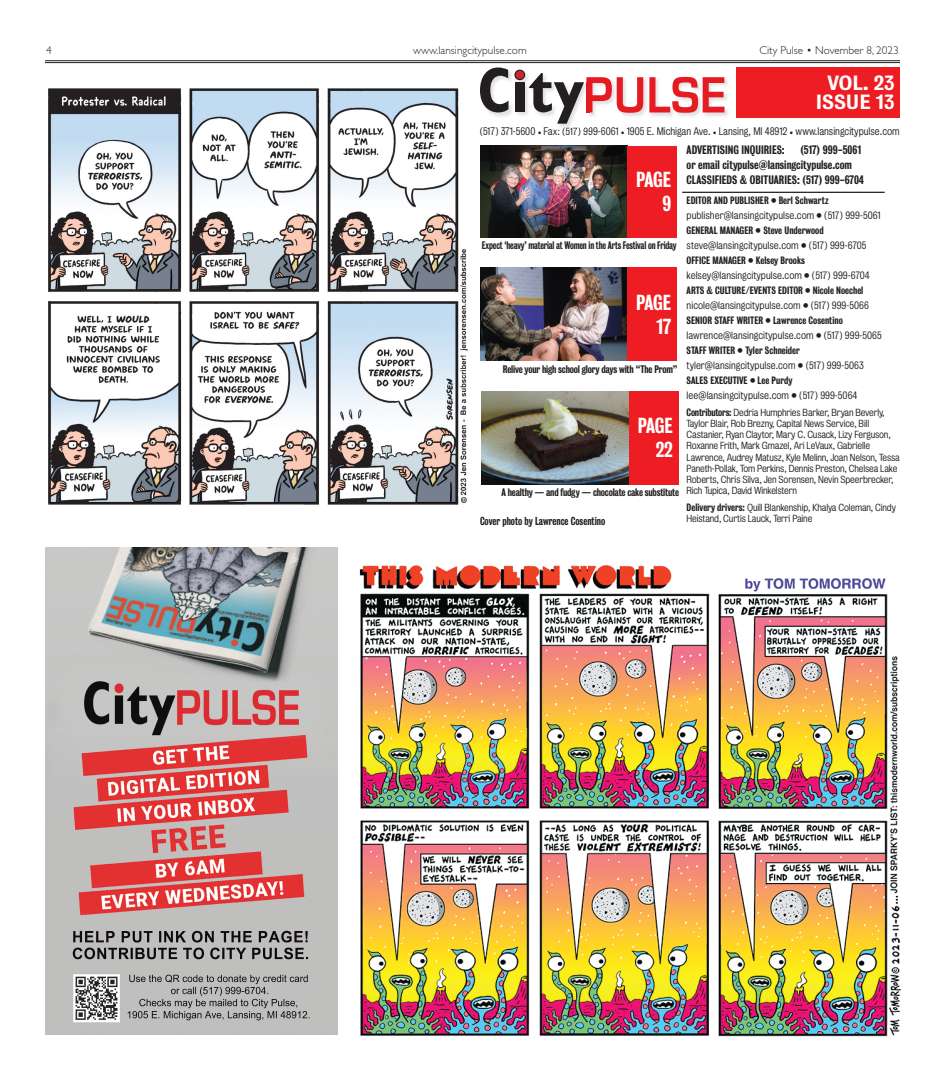
<style>
.page{position:relative;width:945px;height:1080px;background:#fff}
.page>*{position:absolute;margin:0;border:0;box-sizing:border-box;transform-origin:0 0}
.t1{font:19.88px/23.8px "Bureau Grotesque Three Five";letter-spacing:-.02em;color:#fff;text-align:right}
.t2{font:18.75px/18.9px "Bureau Grotesque Five Five";color:#fff;text-align:center}
.t3{font:11.25px/15px "Bureau Grotesque Three Five";color:#231f20}
.t4{font:300 11.25px "Gill Sans";color:#231f20}
.t5{font:10.5px "Bureau Grotesque Three Five";color:#231f20;scale:.93 1}
.t6{font:10px "Bureau Grotesque Five One";letter-spacing:-.005em;color:#231f20}
.t7{font:10px "Bureau Grotesque Three Five";letter-spacing:-.02em;color:#231f20}
.t8{font:10px "Bureau Grotesque Three Five";letter-spacing:-.02em;color:#231f20;scale:.9 1}
.t9{font:9.75px "Bureau Grotesque Five One";color:#231f20}
.t10{font:9.75px "Bureau Grotesque Three Five";color:#231f20}
.t11{font:9.38px/11.2px "Bureau Grotesque Five One";letter-spacing:-.02em;color:#231f20}
.s1{font-family:"Minion Pro"}
.s2{font-family:"Bureau Grotesque Three Five"}
.s3{font-family:"Bureau Grotesque Three Five";font-size:9.75px}
</style>
<div class="page">
<hr style="left:45px;top:60px;width:855px;height:3px;background:#fafaf9">
<hr style="left:45px;top:60px;width:855px;height:1px;background:#231f20">
<hr style="left:45px;top:62px;width:855px;height:1px;background:#231f20">
<img style="left:359px;top:565px;width:542px;height:472px">
<img style="left:480px;top:268px;width:147px;height:93px">
<img style="left:482px;top:391px;width:147px;height:93px">
<img style="left:480px;top:146px;width:147px;height:91px">
<img style="left:48px;top:88px;width:420px;height:417px">
<div style="left:736px;top:68px;width:164px;height:50px;background:#ee1d23"></div>
<img style="left:643px;top:77px;width:85px;height:40px">
<img style="left:672px;top:113px;width:4px;height:4px">
<svg style="left:649px;top:77px;width:75px;height:36px"></svg>
<img style="left:489px;top:67px;width:23px;height:50px">
<svg style="left:480px;top:68px;width:29px;height:44px"></svg>
<div style="left:514px;top:70px;width:11px;height:10px;border:1px solid #231f20;border-radius:50%"></div>
<img style="left:560px;top:124px;width:29px;height:5px">
<svg style="left:515px;top:73px;width:128px;height:51px"></svg>
<hr style="left:682px;top:192px;width:203px;height:1px;background:#231f20">
<div style="left:627px;top:146px;width:49px;height:91px;background:#ee1d23"></div>
<div style="left:627px;top:268px;width:49px;height:93px;background:#ee1d23"></div>
<div style="left:629px;top:391px;width:49px;height:93px;background:#ee1d23"></div>
<img style="left:45px;top:548px;width:293px;height:486px">
<p class="t4" style="left:46px;top:44px;width:7px">4</p>
<p class="t4" style="left:413px;top:44px;width:115px">www.lansingcitypulse.com</p>
<p class="t4" style="left:760px;top:44px;width:141px">City Pulse • November 8, 2023</p>
<h2 class="t2" style="left:816px;top:74px;width:80px">VOL. 23<br>ISSUE 13</h2>
<p class="t6" style="left:480px;top:126px;width:422px">(517) 371-5600 <span class="s1">•</span> Fax: (517) 999-6061 <span class="s1">•</span> 1905 E. Michigan Ave. <span class="s1">•</span> Lansing, MI 48912 <span class="s1">•</span> www.lansingcitypulse.com</p>
<p class="t3" style="left:687px;top:142px;width:179px;text-indent:114px">(517) 999-5061 or email citypulse@lansingcitypulse.com<br>CLASSIFIEDS &amp; OBITUARIES: (517) 999-6704</p>
<p class="t3" style="left:687px;top:142px;width:100px">ADVERTISING INQUIRIES:</p>
<h1 class="t1" style="left:636px;top:168px;width:36px">PAGE<br>9</h1>
<p class="t10" style="left:687px;top:195px;width:144px">EDITOR AND PUBLISHER • Berl Schwartz</p>
<p class="t9" style="left:687px;top:210px;width:196px">publisher@lansingcitypulse.com <span class="s2">•</span> (517) 999-5061</p>
<p class="t10" style="left:687px;top:225px;width:139px">GENERAL MANAGER • Steve Underwood</p>
<p class="t9" style="left:687px;top:240px;width:181px">steve@lansingcitypulse.com <span class="s2">•</span> (517) 999-6705</p>
<p class="t10" style="left:687px;top:255px;width:120px">OFFICE MANAGER • Kelsey Brooks</p>
<p class="t9" style="left:687px;top:270px;width:185px">kelsey@lansingcitypulse.com <span class="s2">•</span> (517) 999-6704</p>
<p class="t10" style="left:687px;top:285px;width:178px">ARTS &amp; CULTURE/EVENTS EDITOR • Nicole Noechel</p>
<p class="t9" style="left:687px;top:300px;width:184px">nicole@lansingcitypulse.com <span class="s2">•</span> (517) 999-5066</p>
<p class="t10" style="left:687px;top:315px;width:158px">SENIOR STAFF WRITER • Lawrence Cosentino</p>
<p class="t9" style="left:687px;top:330px;width:197px">lawrence@lansingcitypulse.com <span class="s2">•</span> (517) 999-5065</p>
<p class="t10" style="left:687px;top:345px;width:115px">STAFF WRITER • Tyler Schneider</p>
<p class="t9" style="left:687px;top:360px;width:179px">tyler@lansingcitypulse.com <span class="s2">•</span> (517) 999-5063</p>
<p class="t10" style="left:687px;top:375px;width:107px">SALES EXECUTIVE • Lee Purdy</p>
<p class="t9" style="left:687px;top:390px;width:172px">lee@lansingcitypulse.com <span class="s2">•</span> (517) 999-5064</p>
<p class="t11" style="left:687px;top:407px;width:215px"><span class="s3">Contributors:</span> Dedria Humphries Barker, Bryan Beverly, Taylor Blair, Rob Brezny, Capital News Service, Bill Castanier, Ryan Claytor, Mary C. Cusack, Lizy Ferguson, Roxanne Frith, Mark Gmazel, Ari LeVaux, Gabrielle Lawrence, Audrey Matusz, Kyle Melinn, Joan Nelson, Tessa Paneth-Pollak, Tom Perkins, Dennis Preston, Chelsea Lake Roberts, Chris Silva, Jen Sorensen, Nevin Speerbrecker, Rich Tupica, David Winkelstern</p>
<p class="t11" style="left:687px;top:502px;width:211px"><span class="s3">Delivery drivers:</span> Quill Blankenship, Khalya Coleman, Cindy<br>Heistand, Curtis Lauck, Terri Paine</p>
<p class="t8" style="left:482px;top:239px;width:218px">Expect ‘heavy’ material at Women in the Arts Festival on Friday</p>
<h1 class="t1" style="left:636px;top:291px;width:36px">PAGE<br>17</h1>
<p class="t7" style="left:503px;top:363px;width:176px">Relive your high school glory days with “The Prom”</p>
<h1 class="t1" style="left:638px;top:414px;width:36px">PAGE<br>22</h1>
<p class="t7" style="left:501px;top:486px;width:179px">A healthy — and fudgy — chocolate cake substitute</p>
<p class="t5" style="left:480px;top:515px;width:136px">Cover photo by Lawrence Cosentino</p>
</div>
